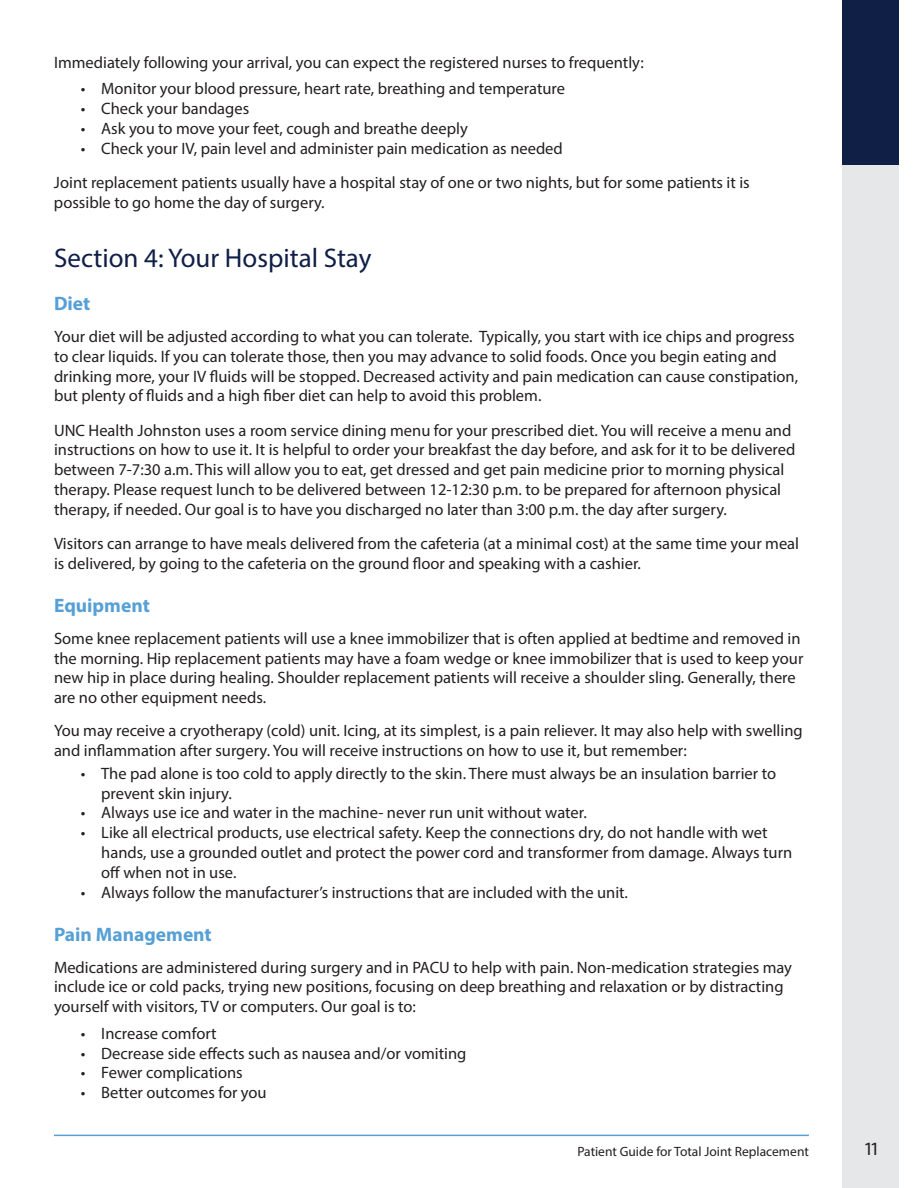
<style>
.page{position:relative;width:918px;height:1188px;background:#fff}
.page>*{position:absolute;margin:0;border:0;box-sizing:border-box;transform-origin:0 0}
.t1{font:27px "Myriad Pro";color:#101f46}
.t2{font:700 19.5px "Myriad Pro";color:#56a0d5}
.t3{font:500 18px "Whitney";color:#231f20}
.t4{font:16.5px/19.8px "Myriad Pro";color:#231f20}
.t5{font:13.5px "Myriad Pro";color:#231f20}
</style>
<div class="page">
<div style="left:842px;top:0;width:57px;height:1188px;background:#e6e7e9"></div>
<hr style="left:54px;top:1135px;width:755px;height:1px;background:#56a0d5">
<div style="left:842px;top:0;width:57px;height:165px;background:#101f46"></div>
<p class="t4" style="left:54px;top:52px;width:591px">Immediately following your arrival, you can expect the registered nurses to frequently:</p>
<p class="t4" style="left:81px;top:78px;width:486px">• Monitor your blood pressure, heart rate, breathing and temperature</p>
<p class="t4" style="left:81px;top:98px;width:170px">• Check your bandages</p>
<p class="t4" style="left:81px;top:118px;width:388px">• Ask you to move your feet, cough and breathe deeply</p>
<p class="t4" style="left:54px;top:131px;width:697px;line-height:34.2px;text-indent:27px">• Check your IV, pain level and administer pain medication as needed<br>Joint replacement patients usually have a hospital stay of one or two nights, but for some patients it is</p>
<p class="t4" style="left:54px;top:192px;width:272px">possible to go home the day of surgery.</p>
<h1 class="t1" style="left:54px;top:241px;width:319px">Section 4: Your Hospital Stay</h1>
<p class="t2" style="left:54px;top:291px;width:38px">Diet</p>
<p class="t4" style="left:54px;top:326px;width:746px">Your diet will be adjusted according to what you can tolerate. Typically, you start with ice chips and progress to clear liquids. If you can tolerate those, then you may advance to solid foods. Once you begin eating and drinking more, your IV fluids will be stopped. Decreased activity and pain medication can cause constipation, but plenty of fluids and a high fiber diet can help to avoid this problem.</p>
<p class="t4" style="left:54px;top:420px;width:743px">UNC Health Johnston uses a room service dining menu for your prescribed diet. You will receive a menu and instructions on how to use it. It is helpful to order your breakfast the day before, and ask for it to be delivered between 7-7:30 a.m. This will allow you to eat, get dressed and get pain medicine prior to morning physical therapy. Please request lunch to be delivered between 12-12:30 p.m. to be prepared for afternoon physical therapy, if needed. Our goal is to have you discharged no later than 3:00 p.m. the day after surgery.</p>
<p class="t4" style="left:54px;top:533px;width:747px">Visitors can arrange to have meals delivered from the cafeteria (at a minimal cost) at the same time your meal is delivered, by going to the cafeteria on the ground floor and speaking with a cashier.</p>
<p class="t2" style="left:54px;top:593px;width:97px">Equipment</p>
<p class="t4" style="left:54px;top:628px;width:751px">Some knee replacement patients will use a knee immobilizer that is often applied at bedtime and removed in the morning. Hip replacement patients may have a foam wedge or knee immobilizer that is used to keep your new hip in place during healing. Shoulder replacement patients will receive a shoulder sling. Generally, there are no other equipment needs.</p>
<p class="t4" style="left:54px;top:721px;width:750px">You may receive a cryotherapy (cold) unit. Icing, at its simplest, is a pain reliever. It may also help with swelling and inflammation after surgery. You will receive instructions on how to use it, but remember:</p>
<p class="t4" style="left:101px;top:763px;width:676px;text-indent:-20px">• The pad alone is too cold to apply directly to the skin. There must always be an insulation barrier to prevent skin injury.</p>
<p class="t4" style="left:81px;top:803px;width:507px">• Always use ice and water in the machine- never run unit without water.</p>
<p class="t4" style="left:101px;top:822px;width:693px;text-indent:-20px">• Like all electrical products, use electrical safety. Keep the connections dry, do not handle with wet hands, use a grounded outlet and protect the power cord and transformer from damage. Always turn off when not in use.</p>
<p class="t4" style="left:81px;top:882px;width:549px">• Always follow the manufacturer’s instructions that are included with the unit.</p>
<p class="t2" style="left:54px;top:921px;width:159px">Pain Management</p>
<p class="t4" style="left:54px;top:957px;width:740px">Medications are administered during surgery and in PACU to help with pain. Non-medication strategies may include ice or cold packs, trying new positions, focusing on deep breathing and relaxation or by distracting yourself with visitors, TV or computers. Our goal is to:</p>
<p class="t4" style="left:81px;top:1023px;width:137px">• Increase comfort</p>
<p class="t4" style="left:81px;top:1043px;width:387px">• Decrease side effects such as nausea and/or vomiting</p>
<p class="t4" style="left:81px;top:1063px;width:163px">• Fewer complications</p>
<p class="t4" style="left:81px;top:1082px;width:187px">• Better outcomes for you</p>
<p class="t5" style="left:577px;top:1143px;width:233px">Patient Guide for Total Joint Replacement</p>
<p class="t3" style="left:865px;top:1137px;width:14px">11</p>
</div>
